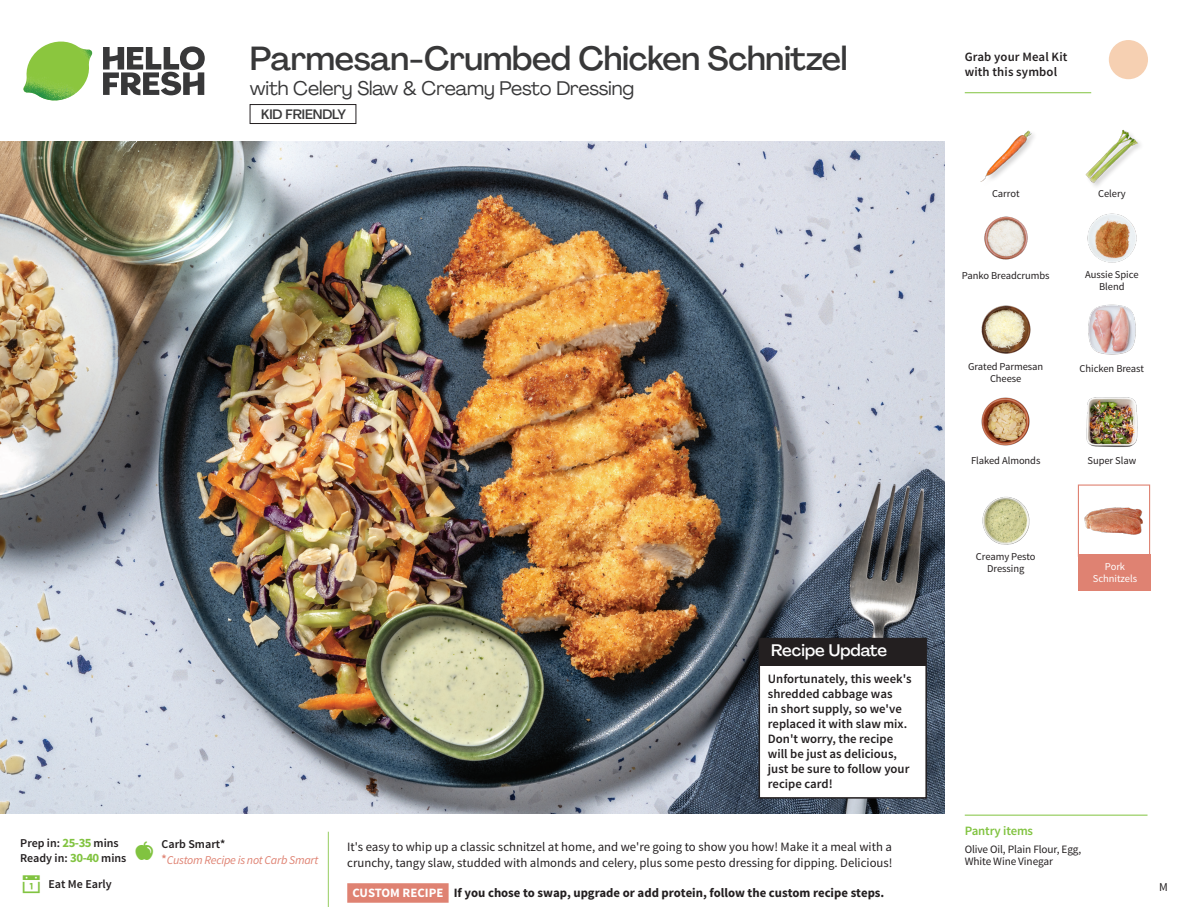
<style>
.page{position:relative;width:1188px;height:918px;background:#fff}
.page>*{position:absolute;margin:0;border:0;box-sizing:border-box;transform-origin:0 0}
._15_Titel_UK{font:500 33px "Agrandir";letter-spacing:-.01em;color:#383839}
._15_Titel_UK-2{font:19.5px "Agrandir";letter-spacing:-.01em;color:#383839}
.Steps_Text_AU{font:500 16.5px "Agrandir";color:#fff}
.t1{font:500 13.5px "Agrandir";letter-spacing:-.01em;color:#383839}
.Steps_Text_AU-2{font:600 12.75px/15px "Source Sans Pro";color:#231f20}
.Step_6_Text_AU{font:12.75px/16.5px "Source Sans Pro";color:#231f20}
.Step_6_Text_AU-2{font:700 12.75px "Source Sans Pro";color:#231f20}
._04_Headers_Front{font:600 12.75px "Source Sans Pro";letter-spacing:-.01em;color:#81c340}
._04_Intro{font:600 12px "Source Sans Pro";color:#231f20}
._04_Intro-2{font:italic 12px "Source Sans Pro";letter-spacing:-.02em;color:#df8272}
.t2{font:12px "Source Sans Pro";color:#231f20}
._05_Pantry{font:11.25px/12px "Source Sans Pro";letter-spacing:-.01em;color:#231f20}
._18_FRONT_ingredient{font:10.5px/12px "Source Sans Pro";letter-spacing:-.005em;color:#231f20;text-align:center}
._18_FRONT_ingredient-2{font:10.5px/12px "Source Sans Pro";letter-spacing:-.005em;color:#fff;text-align:center}
.s1{font-weight:700;font-size:12.75px;color:#81c340}
.s2{font-weight:600;font-style:normal}
.s3{color:#fff}
</style>
<div class="page">
<svg style="left:103px;top:46px;width:102px;height:49px"></svg>
<img style="left:23px;top:42px;width:69px;height:59px">
<svg style="left:327px;top:831px;width:122px;height:76px"></svg>
<img style="left:0;top:142px;width:945px;height:672px">
<div style="left:1078px;top:485px;width:72px;height:72px;border:1px solid #df8272"></div>
<div style="left:1078px;top:554px;width:72px;height:37px;background:#df8272"></div>
<img style="left:1085px;top:507px;width:57px;height:28px">
<img style="left:1088px;top:304px;width:48px;height:51px">
<img style="left:1086px;top:397px;width:52px;height:50px">
<img style="left:981px;top:397px;width:49px;height:49px">
<img style="left:982px;top:496px;width:48px;height:49px">
<img style="left:981px;top:305px;width:50px;height:49px">
<img style="left:984px;top:216px;width:44px;height:44px">
<img style="left:1087px;top:213px;width:50px;height:50px">
<img style="left:980px;top:130px;width:54px;height:52px">
<img style="left:1085px;top:129px;width:56px;height:56px">
<hr style="left:965px;top:815px;width:183px;height:1px;background:#81c340">
<hr style="left:965px;top:92px;width:183px;height:1px;background:#81c340">
<div style="left:250px;top:104px;width:106px;height:20px;border:1px solid #231f20"></div>
<div style="left:759px;top:639px;width:167px;height:159px;background:#fff"></div>
<div style="left:759px;top:638px;width:168px;height:161px;border:2px solid #231f20"></div>
<div style="left:759px;top:638px;width:167px;height:27px;background:#231f20"></div>
<svg style="left:1091px;top:40px;width:57px;height:54px"></svg>
<p class="_15_Titel_UK" style="left:250px;top:38px;width:599px">Parmesan-Crumbed Chicken Schnitzel</p>
<p class="_15_Titel_UK-2" style="left:250px;top:76px;width:386px">with Celery Slaw &amp; Creamy Pesto Dressing</p>
<p class="t1" style="left:261px;top:106px;width:86px">KID FRIENDLY</p>
<p class="_04_Intro" style="left:20px;top:835px;width:100px">Prep in: <span class="s1">25-35</span> mins</p>
<p class="_04_Intro" style="left:20px;top:850px;width:108px">Ready in: <span class="s1">30-40</span> mins</p>
<p class="_04_Intro" style="left:48px;top:876px;width:65px">Eat Me Early</p>
<p class="_04_Intro" style="left:162px;top:836px;width:65px">Carb Smart*</p>
<p class="_04_Intro-2" style="left:162px;top:853px;width:158px"><span class="s2">*</span>Custom Recipe is not Carb Smart</p>
<p class="Steps_Text_AU" style="left:771px;top:640px;width:117px">Recipe Update</p>
<p class="Steps_Text_AU-2" style="left:768px;top:672px;width:145px">Unfortunately, this week's shredded cabbage was<br>in short supply, so we've replaced it with slaw mix.<br>Don't worry, the recipe will be just as delicious, just be sure to follow your recipe card!</p>
<p class="Step_6_Text_AU" style="left:347px;top:839px;width:547px">It's easy to whip up a classic schnitzel at home, and we're going to show you how! Make it a meal with a crunchy, tangy slaw, studded with almonds and celery, plus some pesto dressing for dipping. Delicious!</p>
<p class="Step_6_Text_AU-2" style="left:352px;top:884px;width:533px"><span class="s3">CUSTOM RECIPE</span> If you chose to swap, upgrade or add protein, follow the custom recipe steps.</p>
<p class="Steps_Text_AU-2" style="left:965px;top:50px;width:104px">Grab your Meal Kit with this symbol</p>
<p class="_18_FRONT_ingredient" style="left:992px;top:188px;width:29px">Carrot</p>
<p class="_18_FRONT_ingredient" style="left:1098px;top:188px;width:29px">Celery</p>
<p class="_18_FRONT_ingredient" style="left:962px;top:270px;width:89px">Panko Breadcrumbs</p>
<p class="_18_FRONT_ingredient" style="left:1085px;top:269px;width:55px">Aussie Spice<br>Blend</p>
<p class="_18_FRONT_ingredient" style="left:968px;top:360px;width:77px">Grated Parmesan</p>
<p class="_18_FRONT_ingredient" style="left:1080px;top:363px;width:66px">Chicken Breast</p>
<p class="_18_FRONT_ingredient" style="left:990px;top:372px;width:33px">Cheese</p>
<p class="_18_FRONT_ingredient" style="left:971px;top:455px;width:71px">Flaked Almonds</p>
<p class="_18_FRONT_ingredient" style="left:976px;top:551px;width:61px">Creamy Pesto<br>Dressing</p>
<p class="_18_FRONT_ingredient" style="left:1088px;top:455px;width:50px">Super Slaw</p>
<p class="_18_FRONT_ingredient-2" style="left:1093px;top:561px;width:46px">Pork<br>Schnitzels</p>
<p class="_04_Headers_Front" style="left:965px;top:822px;width:70px">Pantry items</p>
<p class="_05_Pantry" style="left:965px;top:844px;width:118px">Olive Oil, Plain Flour, Egg,<br>White Wine Vinegar</p>
<p class="t2" style="left:1159px;top:879px;width:10px">M</p>
</div>
